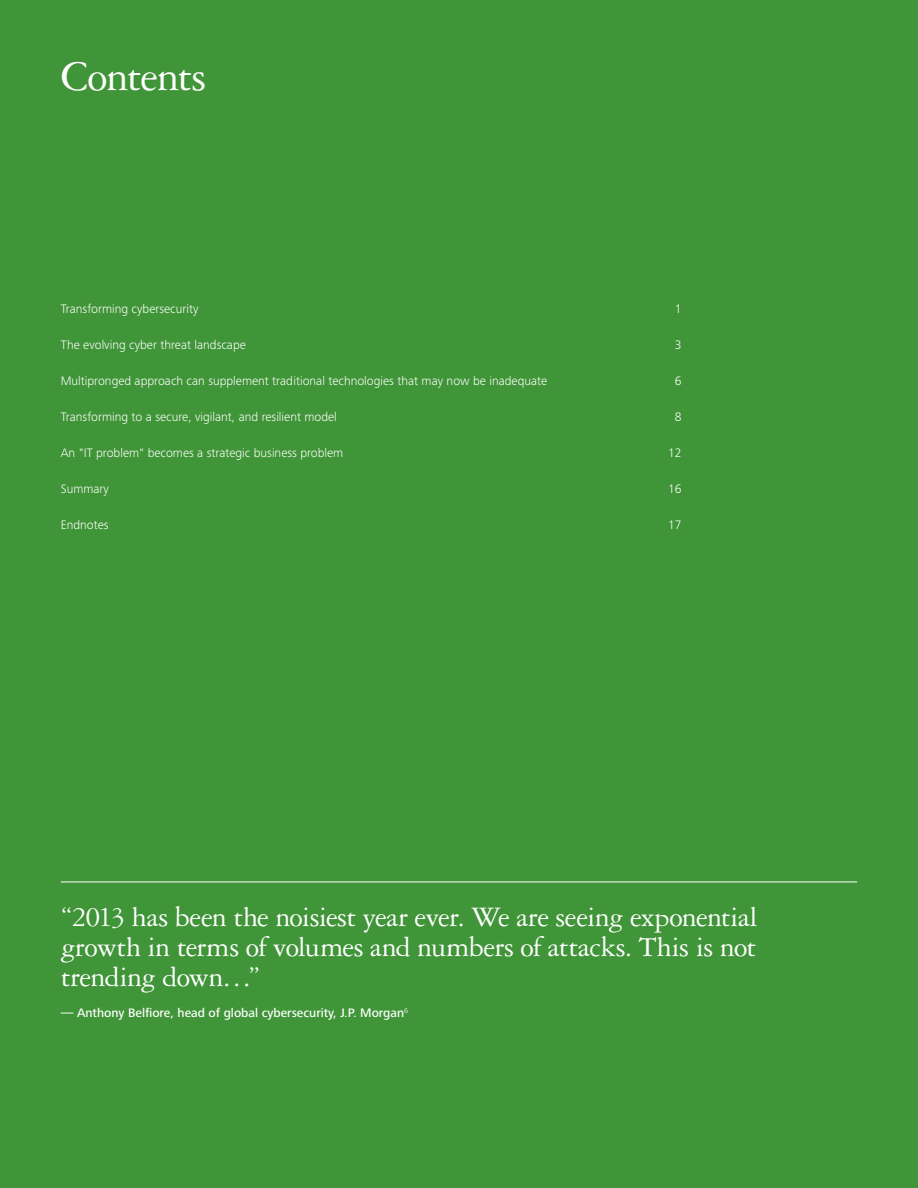
<style>
.page{position:relative;width:918px;height:1188px;background:#3f9537}
.page>*{position:absolute;margin:0;border:0;box-sizing:border-box;transform-origin:0 0}
.Head_style__Cover_he{font:45px "Garamond 3 LT Std";letter-spacing:-.03em;color:#fff}
.Pull_out_style__Pull{font:30px/30px "Garamond 3 LT Std";letter-spacing:-.02em;color:#fff;text-align:justify}
.Body_copy{font:300 12.75px "Frutiger Next Pro";color:#fff}
.Subhead_style__C_sub{font:500 12.75px "Frutiger Next Pro";color:#fff}
</style>
<div class="page">
<hr style="left:61px;top:882px;width:796px;height:1px;background:#fff">
<p class="Head_style__Cover_he" style="left:61px;top:52px;width:147px">Contents</p>
<p class="Body_copy" style="left:61px;top:301px;width:139px">Transforming cybersecurity</p>
<p class="Body_copy" style="left:675px;top:301px;width:8px">1</p>
<p class="Body_copy" style="left:61px;top:337px;width:187px">The evolving cyber threat landscape</p>
<p class="Body_copy" style="left:675px;top:337px;width:8px">3</p>
<p class="Body_copy" style="left:61px;top:373px;width:488px">Multipronged approach can supplement traditional technologies that may now be inadequate</p>
<p class="Body_copy" style="left:675px;top:373px;width:8px">6</p>
<p class="Body_copy" style="left:61px;top:409px;width:278px">Transforming to a secure, vigilant, and resilient model</p>
<p class="Body_copy" style="left:675px;top:409px;width:8px">8</p>
<p class="Body_copy" style="left:61px;top:445px;width:284px">An "IT problem" becomes a strategic business problem</p>
<p class="Body_copy" style="left:668px;top:445px;width:15px">12</p>
<p class="Body_copy" style="left:61px;top:481px;width:50px">Summary</p>
<p class="Body_copy" style="left:668px;top:481px;width:15px">16</p>
<p class="Body_copy" style="left:61px;top:517px;width:49px">Endnotes</p>
<p class="Body_copy" style="left:668px;top:517px;width:15px">17</p>
<p class="Pull_out_style__Pull" style="left:61px;top:902px;width:699px">“2013 has been the noisiest year ever. We are seeing exponential growth in terms of volumes and numbers of attacks. This is not trending down…”</p>
<p class="Subhead_style__C_sub" style="left:61px;top:1005px;width:349px">— Anthony Belfiore, head of global cybersecurity, J.P. Morgan<sup>6</sup></p>
</div>
